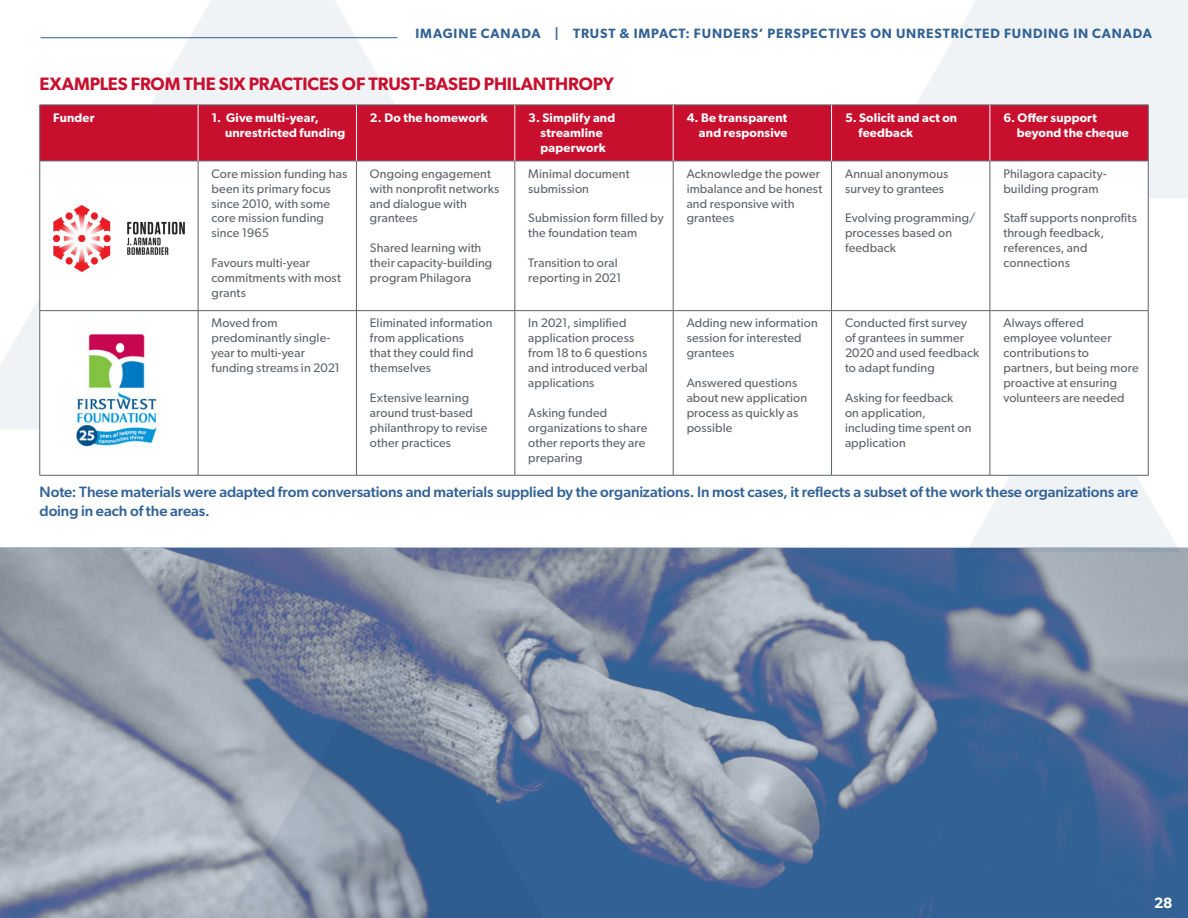
<style>
.page{position:relative;width:1188px;height:918px;background:#fff}
.page>*{position:absolute;margin:0;border:0;box-sizing:border-box;transform-origin:0 0}
.Subtitle{font:600 18px "Gibson";letter-spacing:-.01em;color:#c8102e}
.Subtitle-2{font:500 15px/19.5px "Gibson";letter-spacing:-.005em;color:#326295}
.t1{font:600 15px "Gibson";color:#fff}
.t2{font:600 13.5px "Gibson";letter-spacing:.065em;color:#326295}
.t3{font:12.45px/15px "Gibson";letter-spacing:.01em;color:#5e636b}
.t4{font:600 12.45px/15px "Gibson";letter-spacing:.015em;color:#fff}
</style>
<div class="page">
<svg style="left:0;top:0;width:582px;height:429px"></svg>
<svg style="left:966px;top:475px;width:214px;height:73px"></svg>
<svg style="left:862px;top:0;width:326px;height:198px;fill:#f0f3f6"></svg>
<hr style="left:40px;top:37px;width:358px;height:1px;background:#326295">
<div style="left:40px;top:105px;width:1108px;height:370px;background:#fff"></div>
<div style="left:40px;top:106px;width:1108px;height:55px;background:#c8102e"></div>
<hr style="left:40px;top:105px;width:158px;height:1px;background:#5e636b">
<hr style="left:39px;top:105px;width:1px;height:56px;background:#5e636b">
<hr style="left:198px;top:105px;width:158px;height:1px;background:#5e636b">
<hr style="left:356px;top:105px;width:159px;height:1px;background:#5e636b">
<hr style="left:515px;top:105px;width:158px;height:1px;background:#5e636b">
<hr style="left:673px;top:105px;width:159px;height:1px;background:#5e636b">
<hr style="left:832px;top:105px;width:158px;height:1px;background:#5e636b">
<hr style="left:990px;top:105px;width:158px;height:1px;background:#5e636b">
<hr style="left:1148px;top:105px;width:1px;height:56px;background:#5e636b">
<hr style="left:40px;top:161px;width:158px;height:1px;background:#5e636b">
<hr style="left:39px;top:161px;width:1px;height:149px;background:#5e636b">
<hr style="left:198px;top:161px;width:158px;height:1px;background:#5e636b">
<hr style="left:198px;top:161px;width:1px;height:149px;background:#5e636b">
<hr style="left:356px;top:161px;width:159px;height:1px;background:#5e636b">
<hr style="left:356px;top:161px;width:1px;height:149px;background:#5e636b">
<hr style="left:515px;top:161px;width:158px;height:1px;background:#5e636b">
<hr style="left:515px;top:161px;width:1px;height:149px;background:#5e636b">
<hr style="left:673px;top:161px;width:159px;height:1px;background:#5e636b">
<hr style="left:673px;top:161px;width:1px;height:149px;background:#5e636b">
<hr style="left:832px;top:161px;width:158px;height:1px;background:#5e636b">
<hr style="left:831px;top:161px;width:1px;height:149px;background:#5e636b">
<hr style="left:990px;top:161px;width:158px;height:1px;background:#5e636b">
<hr style="left:990px;top:161px;width:1px;height:149px;background:#5e636b">
<hr style="left:1148px;top:161px;width:1px;height:149px;background:#5e636b">
<hr style="left:39px;top:311px;width:1px;height:164px;background:#5e636b">
<hr style="left:198px;top:311px;width:1px;height:164px;background:#5e636b">
<hr style="left:356px;top:311px;width:1px;height:164px;background:#5e636b">
<hr style="left:515px;top:311px;width:1px;height:164px;background:#5e636b">
<hr style="left:673px;top:311px;width:1px;height:164px;background:#5e636b">
<hr style="left:831px;top:311px;width:1px;height:164px;background:#5e636b">
<hr style="left:990px;top:311px;width:1px;height:164px;background:#5e636b">
<hr style="left:1148px;top:311px;width:1px;height:164px;background:#5e636b">
<hr style="left:40px;top:310px;width:158px;height:1px;background:#5e636b">
<hr style="left:198px;top:310px;width:158px;height:1px;background:#5e636b">
<hr style="left:356px;top:310px;width:159px;height:1px;background:#5e636b">
<hr style="left:515px;top:310px;width:158px;height:1px;background:#5e636b">
<hr style="left:673px;top:310px;width:159px;height:1px;background:#5e636b">
<hr style="left:832px;top:310px;width:158px;height:1px;background:#5e636b">
<hr style="left:990px;top:310px;width:158px;height:1px;background:#5e636b">
<hr style="left:40px;top:475px;width:158px;height:1px;background:#5e636b">
<hr style="left:198px;top:475px;width:158px;height:1px;background:#5e636b">
<hr style="left:356px;top:475px;width:159px;height:1px;background:#5e636b">
<hr style="left:515px;top:475px;width:158px;height:1px;background:#5e636b">
<hr style="left:673px;top:475px;width:159px;height:1px;background:#5e636b">
<hr style="left:832px;top:475px;width:158px;height:1px;background:#5e636b">
<hr style="left:990px;top:475px;width:158px;height:1px;background:#5e636b">
<hr style="left:198px;top:105px;width:1px;height:56px;background:#fff">
<hr style="left:356px;top:105px;width:1px;height:56px;background:#fff">
<hr style="left:515px;top:105px;width:1px;height:56px;background:#fff">
<hr style="left:673px;top:105px;width:1px;height:56px;background:#fff">
<hr style="left:831px;top:105px;width:1px;height:56px;background:#fff">
<hr style="left:990px;top:105px;width:1px;height:56px;background:#fff">
<img style="left:53px;top:206px;width:132px;height:65px">
<img style="left:76px;top:333px;width:81px;height:114px">
<img style="left:0;top:548px;width:1188px;height:370px">
<p class="t2" style="left:416px;top:25px;width:738px">IMAGINE CANADA | TRUST &amp; IMPACT: FUNDERS’ PERSPECTIVES ON UNRESTRICTED FUNDING IN CANADA</p>
<p class="Subtitle" style="left:40px;top:73px;width:576px">EXAMPLES FROM THE SIX PRACTICES OF TRUST-BASED PHILANTHROPY</p>
<p class="t4" style="left:53px;top:110px;width:43px">Funder</p>
<p class="t4" style="left:225px;top:110px;width:122px;text-indent:-14px">1. Give multi-year, unrestricted funding</p>
<p class="t4" style="left:370px;top:110px;width:119px">2. Do the homework</p>
<p class="t4" style="left:528px;top:110px;width:88px">3. Simplify and</p>
<p class="t4" style="left:541px;top:124px;width:64px">streamline</p>
<p class="t4" style="left:541px;top:139px;width:66px">paperwork</p>
<p class="t3" style="left:212px;top:166px;width:137px">Core mission funding has been its primary focus since 2010, with some core mission funding since 1965</p>
<p class="t3" style="left:212px;top:255px;width:131px">Favours multi-year commitments with most grants</p>
<p class="t3" style="left:370px;top:166px;width:131px">Ongoing engagement with nonprofit networks and dialogue with grantees</p>
<p class="t3" style="left:370px;top:240px;width:124px">Shared learning with their capacity-building program Philagora</p>
<p class="t3" style="left:212px;top:315px;width:130px">Moved from predominantly single&shy;year to multi-year funding streams in 2021</p>
<p class="t3" style="left:370px;top:315px;width:124px">Eliminated information from applications<br>that they could find themselves</p>
<p class="t3" style="left:370px;top:390px;width:119px">Extensive learning around trust-based philanthropy to revise other practices</p>
<p class="t3" style="left:528px;top:166px;width:103px">Minimal document submission</p>
<p class="t3" style="left:528px;top:210px;width:137px">Submission form filled by the foundation team</p>
<p class="t3" style="left:528px;top:255px;width:95px">Transition to oral reporting in 2021</p>
<p class="t3" style="left:528px;top:315px;width:121px">In 2021, simplified application process from 18 to 6 questions and introduced verbal applications</p>
<p class="t3" style="left:528px;top:405px;width:121px">Asking funded organizations to share other reports they are preparing</p>
<p class="t4" style="left:687px;top:110px;width:102px">4. Be transparent</p>
<p class="t4" style="left:699px;top:124px;width:90px">and responsive</p>
<p class="t4" style="left:859px;top:110px;width:100px;text-indent:-14px">5. Solicit and act on feedback</p>
<p class="t4" style="left:1017px;top:110px;width:113px;text-indent:-14px">6. Offer support beyond the cheque</p>
<p class="t3" style="left:687px;top:166px;width:137px">Acknowledge the power imbalance and be honest and responsive with grantees</p>
<p class="t3" style="left:845px;top:166px;width:105px">Annual anonymous survey to grantees</p>
<p class="t3" style="left:845px;top:210px;width:132px">Evolving programming/</p>
<p class="t3" style="left:845px;top:225px;width:109px">processes based on feedback</p>
<p class="t3" style="left:687px;top:315px;width:133px">Adding new information session for interested grantees</p>
<p class="t3" style="left:687px;top:375px;width:122px">Answered questions about new application process as quickly as possible</p>
<p class="t3" style="left:845px;top:315px;width:136px">Conducted first survey of grantees in summer<br>2020 and used feedback to adapt funding</p>
<p class="t3" style="left:845px;top:390px;width:128px">Asking for feedback<br>on application, including time spent on application</p>
<p class="t3" style="left:1003px;top:166px;width:105px">Philagora capacity&shy;building program</p>
<p class="t3" style="left:1003px;top:210px;width:135px">Staff supports nonprofits through feedback, references, and connections</p>
<p class="t3" style="left:1003px;top:315px;width:137px">Always offered employee volunteer contributions to partners, but being more proactive at ensuring volunteers are needed</p>
<p class="Subtitle-2" style="left:40px;top:482px;width:1100px">Note: These materials were adapted from conversations and materials supplied by the organizations. In most cases, it reflects a subset of the work these organizations are doing in each of the areas.</p>
<p class="t1" style="left:1154px;top:894px;width:20px">28</p>
</div>
